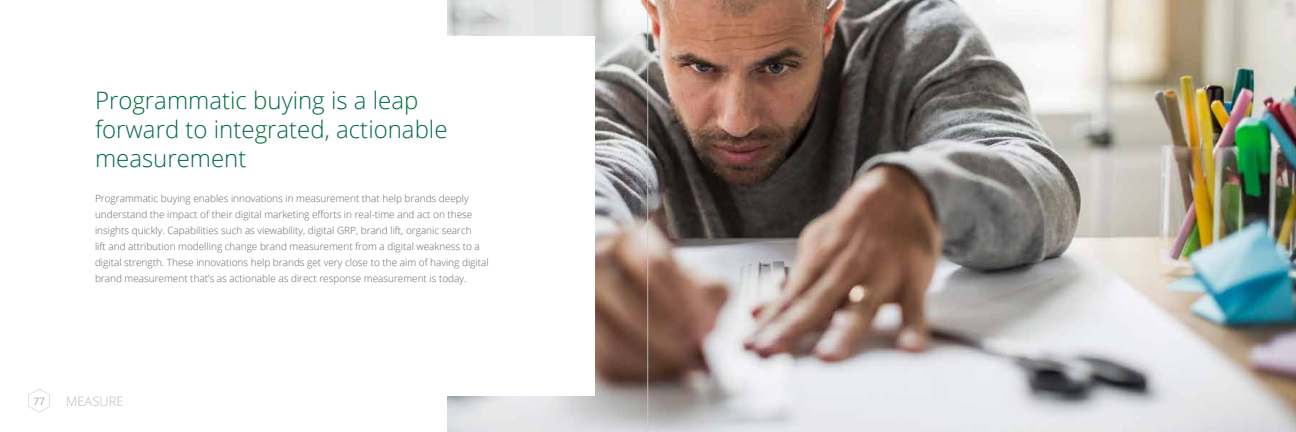
<style>
.page{position:relative;width:1296px;height:432px;background:#fff}
.page>*{position:absolute;margin:0;border:0;box-sizing:border-box;transform-origin:0 0}
.t1{font:300 24px/28.8px "Open Sans";color:#006c40}
.t2{font:300 13px "Open Sans";color:#bebbba}
.t3{font:300 10px/16px "Open Sans";color:#636567}
.t4{font:300 10px "Open Sans";color:#77797b}
</style>
<div class="page">
<svg style="left:28px;top:389px;width:22px;height:24px"></svg>
<img style="left:448px;top:0;width:848px;height:432px">
<div style="left:75px;top:36px;width:520px;height:360px;background:#fff"></div>
<svg style="left:648px;top:0;width:1px;height:432px"></svg>
<h1 class="t1" style="left:95px;top:85px;width:354px">Programmatic buying is a leap forward to integrated, actionable measurement</h1>
<p class="t3" style="left:95px;top:191px;width:395px">Programmatic buying enables innovations in measurement that help brands deeply understand the impact of their digital marketing efforts in real-time and act on these insights quickly. Capabilities such as viewability, digital GRP, brand lift, organic search<br>lift and attribution modelling change brand measurement from a digital weakness to a digital strength. These innovations help brands get very close to the aim of having digital brand measurement that’s as actionable as direct response measurement is today.</p>
<p class="t4" style="left:33px;top:394px;width:13px">77</p>
<h2 class="t2" style="left:66px;top:393px;width:59px">MEASURE</h2>
</div>
